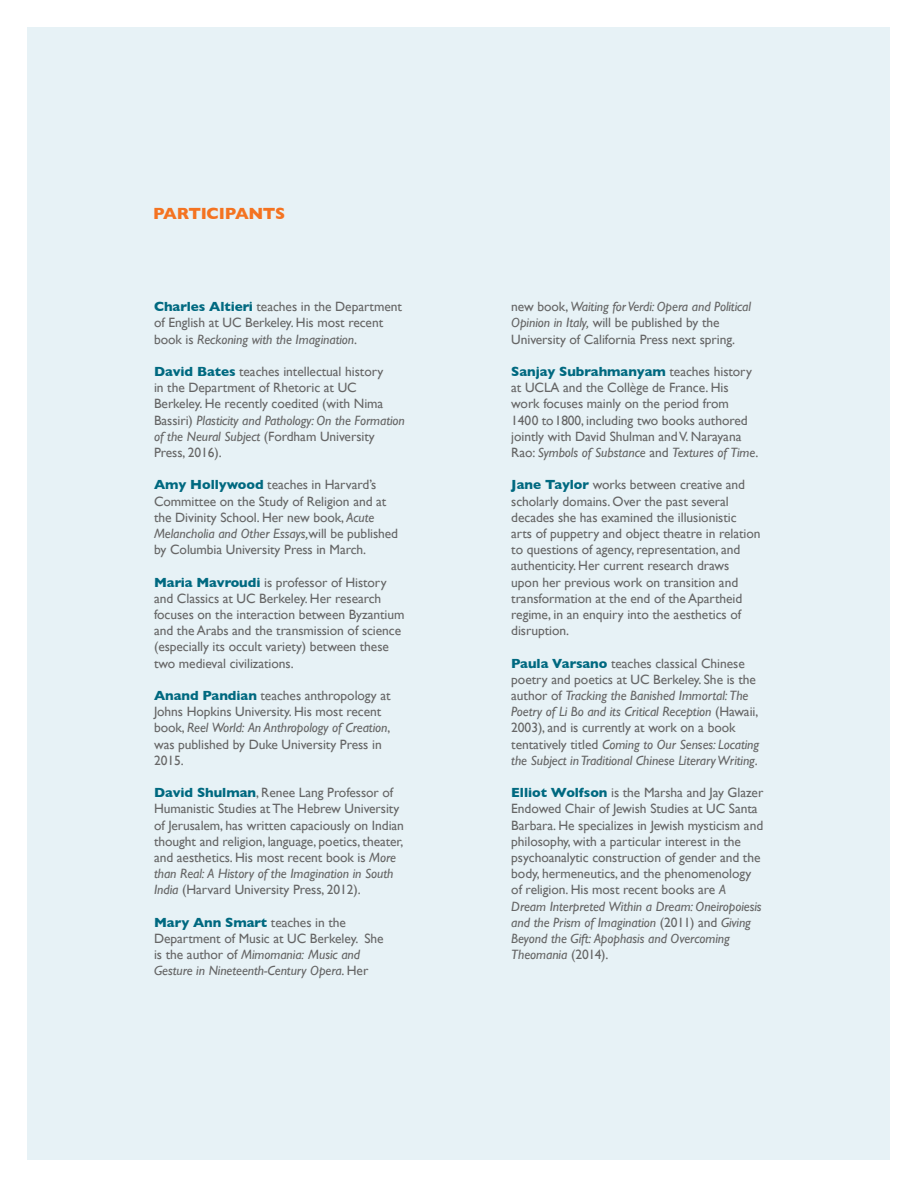
<style>
.page{position:relative;width:918px;height:1188px;background:#fff}
.page>*{position:absolute;margin:0;border:0;box-sizing:border-box;transform-origin:0 0}
.t1{font:700 16.5px "Gill Sans";letter-spacing:-.02em;color:#f47321}
.t2{font:13.5px/16.2px "Gill Sans";letter-spacing:-.005em;color:#666}
.t3{font:italic 13.5px/16.2px "Gill Sans";letter-spacing:-.005em;color:#666}
.s1{font-weight:700;color:#006980}
.s2{font-style:italic}
.s3{font-weight:700;font-style:normal;color:#006980}
.s4{font-style:normal}
</style>
<div class="page">
<div style="left:28px;top:28px;width:862px;height:1132px;background:#e7f2f6"></div>
<p class="t1" style="left:153px;top:200px;width:134px">PARTICIPANTS</p>
<p class="t2" style="left:154px;top:298px;width:249px"><span class="s1">Charles Altieri</span> teaches in the Department of English at UC Berkeley. His most recent book is <span class="s2">Reckoning with the Imagination</span>.</p>
<p class="t2" style="left:154px;top:363px;width:252px"><span class="s1">David Bates</span> teaches intellectual history<br>in the Department of Rhetoric at UC Berkeley. He recently coedited (with Nima Bassiri) <span class="s2">Plasticity and Pathology: On the Formation of the Neural Subject</span> (Fordham University Press, 2016).</p>
<p class="t2" style="left:154px;top:477px;width:246px"><span class="s1">Amy Hollywood</span> teaches in Harvard’s Committee on the Study of Religion and at the Divinity School. Her new book, <span class="s2">Acute Melancholia and Other Essays,</span>will be published by Columbia University Press in March.</p>
<p class="t2" style="left:154px;top:574px;width:252px"><span class="s1">Maria Mavroudi</span> is professor of History and Classics at UC Berkeley. Her research focuses on the interaction between Byzantium and the Arabs and the transmission of science (especially its occult variety) between these two medieval civilizations.</p>
<p class="t2" style="left:154px;top:687px;width:238px"><span class="s1">Anand Pandian</span> teaches anthropology at Johns Hopkins University. His most recent book, <span class="s2">Reel World: An Anthropology of Creation</span>, was published by Duke University Press in 2015.</p>
<p class="t2" style="left:154px;top:784px;width:251px"><span class="s1">David Shulman</span>, Renee Lang Professor of Humanistic Studies at The Hebrew University of Jerusalem, has written capaciously on Indian thought and religion, language, poetics, theater, and aesthetics. His most recent book is <span class="s2">More than Real: A History of the Imagination in South India</span> (Harvard University Press, 2012).</p>
<p class="t2" style="left:154px;top:914px;width:231px"><span class="s1">Mary Ann Smart</span> teaches in the Department of Music at UC Berkeley. She is the author of <span class="s2">Mimomania: Music and Gesture in Nineteenth-Century Opera</span>. Her</p>
<p class="t2" style="left:511px;top:298px;width:241px">new book, <span class="s2">Waiting for Verdi: Opera and Political<br>Opinion in Italy,</span> will be published by the<br>University of California Press next spring.</p>
<p class="t2" style="left:511px;top:363px;width:249px"><span class="s1">Sanjay Subrahmanyam</span> teaches history at UCLA and the Collège de France. His work focuses mainly on the period from 1400 to1800, including two books authored jointly with David Shulman and V. Narayana Rao: <span class="s2">Symbols of Substance</span> and <span class="s2">Textures of Time</span>.</p>
<p class="t2" style="left:511px;top:477px;width:251px"><span class="s1">Jane Taylor</span> works between creative and scholarly domains. Over the past several decades she has examined the illusionistic arts of puppetry and object theatre in relation to questions of agency, representation, and authenticity. Her current research draws<br>upon her previous work on transition and transformation at the end of the Apartheid regime, in an enquiry into the aesthetics of disruption.</p>
<p class="t3" style="left:511px;top:655px;width:250px"><span class="s3">Paula Varsano</span> <span class="s4">teaches classical Chinese poetry and poetics at UC Berkeley. She is the author of</span> Tracking the Banished Immortal: The Poetry of Li Bo and its Critical Reception <span class="s4">(Hawaii, 2003), and is currently at work on a book tentatively titled</span> Coming to Our Senses: Locating the Subject in Traditional Chinese Literary Writing<span class="s4">.</span></p>
<p class="t2" style="left:511px;top:784px;width:254px"><span class="s1">Elliot Wolfson</span> is the Marsha and Jay Glazer Endowed Chair of Jewish Studies at UC Santa Barbara. He specializes in Jewish mysticism and philosophy, with a particular interest in the psychoanalytic construction of gender and the body, hermeneutics, and the phenomenology of religion. His most recent books are <span class="s2">A Dream Interpreted Within a Dream: Oneiropoiesis and the Prism of Imagination</span> (2011) and <span class="s2">Giving Beyond the Gift: Apophasis and Overcoming Theomania</span> (2014).</p>
</div>
